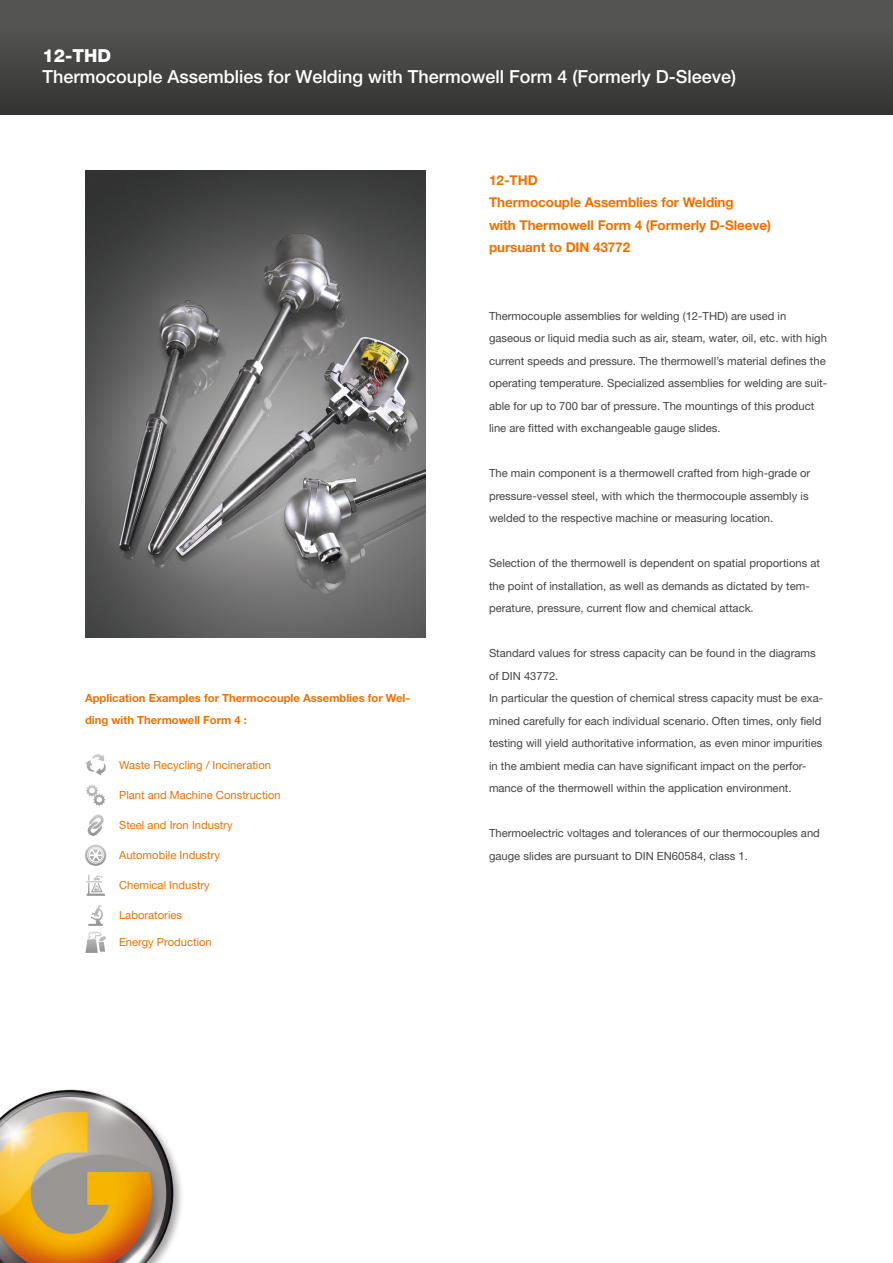
<style>
.page{position:relative;width:893px;height:1263px;background:#fff}
.page>*{position:absolute;margin:0;border:0;box-sizing:border-box;transform-origin:0 0}
.t1{font:500 18px "Helvetica Neue LT Std";color:#fff}
.t2{font:800 18px "Helvetica Neue LT Std";color:#fff}
.t3{font:700 13.5px/22.5px "Helvetica Neue LT Std";letter-spacing:-.005em;color:#ee7100}
.t4{font:11.25px/22.5px "Helvetica Neue LT Std";color:#444343}
.t5{font:11.25px "Helvetica Neue LT Std";color:#ee7100}
.t6{font:700 11.25px/22.5px "Helvetica Neue LT Std";color:#ee7100}
</style>
<div class="page">
<div style="left:0;top:1087px;width:185px;height:176px;background:#000;opacity:.35"></div>
<img style="left:0;top:1088px;width:175px;height:175px">
<div style="left:0;top:0;width:893px;height:115px;background:linear-gradient(to bottom,#5a5a59,#353434)"></div>
<img style="left:85px;top:170px;width:340px;height:468px">
<svg style="left:85px;top:754px;width:21px;height:21px"></svg>
<svg style="left:85px;top:844px;width:21px;height:22px"></svg>
<svg style="left:88px;top:814px;width:16px;height:22px"></svg>
<svg style="left:86px;top:784px;width:19px;height:22px"></svg>
<svg style="left:85px;top:932px;width:21px;height:21px"></svg>
<svg style="left:88px;top:904px;width:15px;height:22px"></svg>
<svg style="left:86px;top:874px;width:19px;height:22px"></svg>
<h1 class="t2" style="left:43px;top:44px;width:70px">12-THD</h1>
<h1 class="t1" style="left:43px;top:66px;width:695px">Thermocouple Assemblies for Welding with Thermowell Form 4 (Formerly D-Sleeve)</h1>
<p class="t6" style="left:85px;top:686px;width:327px">Application Examples for Thermocouple Assemblies for Wel&shy;ding with Thermowell Form 4 :</p>
<p class="t5" style="left:119px;top:758px;width:154px">Waste Recycling / Incineration</p>
<p class="t5" style="left:119px;top:788px;width:163px">Plant and Machine Construction</p>
<p class="t5" style="left:119px;top:818px;width:115px">Steel and Iron Industry</p>
<p class="t5" style="left:119px;top:848px;width:103px">Automobile Industry</p>
<p class="t5" style="left:119px;top:878px;width:92px">Chemical Industry</p>
<p class="t5" style="left:119px;top:908px;width:65px">Laboratories</p>
<p class="t5" style="left:119px;top:935px;width:94px">Energy Production</p>
<p class="t3" style="left:489px;top:168px;width:284px">12-THD<br>Thermocouple Assemblies for Welding<br>with Thermowell Form 4 (Formerly D-Sleeve) pursuant to DIN 43772</p>
<p class="t4" style="left:489px;top:304px;width:340px">Thermocouple assemblies for welding (12-THD) are used in gaseous or liquid media such as air, steam, water, oil, etc. with high current speeds and pressure. The thermowell’s material defines the operating temperature. Specialized assemblies for welding are suit&shy;able for up to 700 bar of pressure. The mountings of this product line are fitted with exchangeable gauge slides.</p>
<p class="t4" style="left:489px;top:462px;width:323px">The main component is a thermowell crafted from high-grade or pressure-vessel steel, with which the thermocouple assembly is welded to the respective machine or measuring location.</p>
<p class="t4" style="left:489px;top:552px;width:333px">Selection of the thermowell is dependent on spatial proportions at the point of installation, as well as demands as dictated by tem&shy;perature, pressure, current flow and chemical attack.</p>
<p class="t4" style="left:489px;top:642px;width:336px">Standard values for stress capacity can be found in the diagrams of DIN 43772.<br>In particular the question of chemical stress capacity must be exa&shy;mined carefully for each individual scenario. Often times, only field testing will yield authoritative information, as even minor impurities in the ambient media can have significant impact on the perfor&shy;mance of the thermowell within the application environment.</p>
<p class="t4" style="left:489px;top:822px;width:332px">Thermoelectric voltages and tolerances of our thermocouples and gauge slides are pursuant to DIN EN60584, class 1.</p>
</div>
